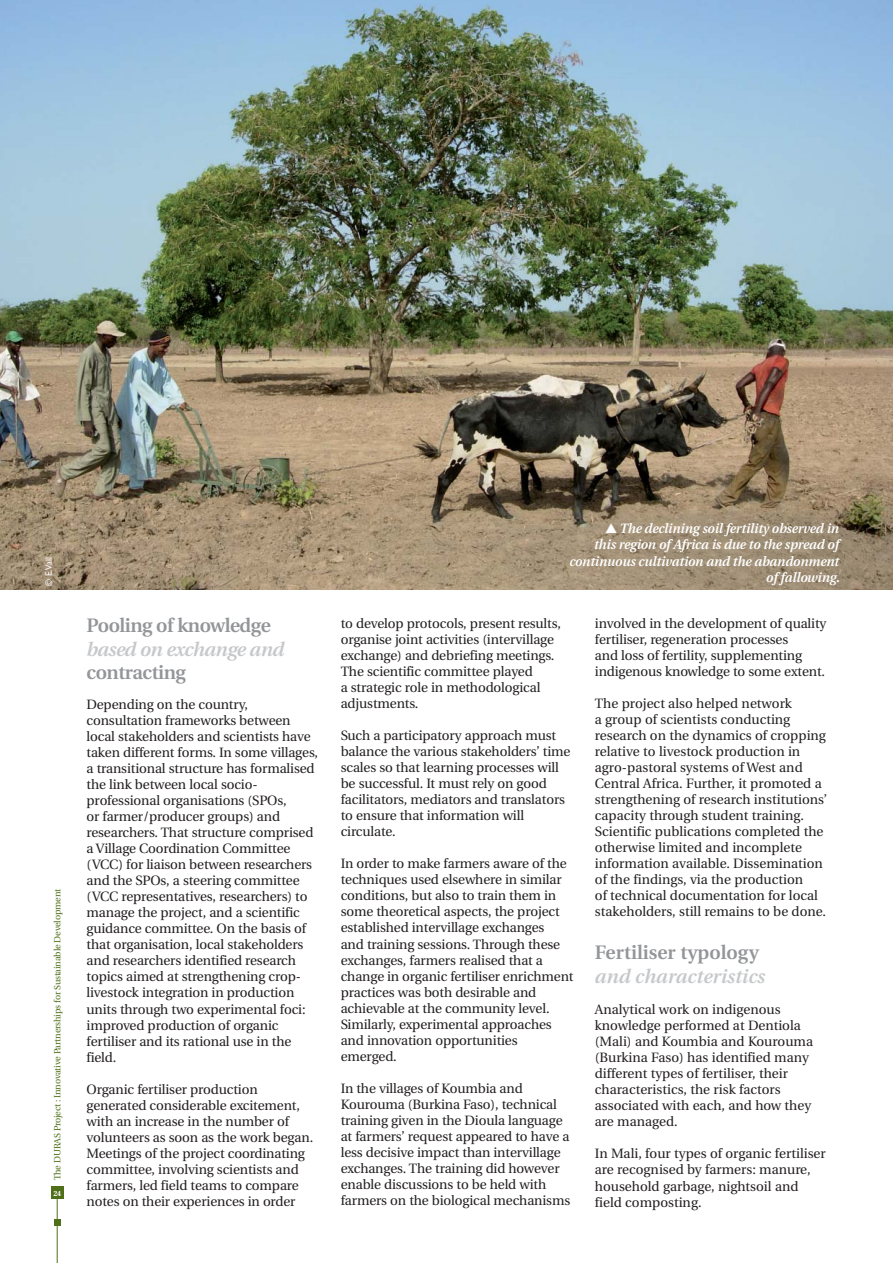
<style>
.page{position:relative;width:893px;height:1263px;background:#fff}
.page>*{position:absolute;margin:0;border:0;box-sizing:border-box;transform-origin:0 0}
.t1{font:600 19.5px "Utopia";letter-spacing:-.025em;color:#939598}
.t2{font:italic 600 19.5px "Utopia";letter-spacing:-.025em;color:#c6c8ca}
.t3{font:600 19.5px "Utopia";color:#939598}
.t4{font:italic 600 19.5px "Utopia";letter-spacing:-.005em;color:#c6c8ca}
.t5{font:13.5px/16px "Utopia";letter-spacing:-.01em;color:#231f20}
.t6{font:italic 600 13.5px/16.2px "Utopia";letter-spacing:-.01em;color:#fff;text-align:right}
.t7{font:9px "Utopia";letter-spacing:-.02em;color:#4f6f18}
.t8{font:9px "Gill Sans";color:#fff}
.t9{font:700 7.5px "Utopia";color:#fff;scale:.95 1}
</style>
<div class="page">
<svg style="left:54px;top:1220px;width:6px;height:6px"></svg>
<div style="left:51px;top:1186px;width:13px;height:13px;background:#4f6f18"></div>
<hr style="left:57px;top:1199px;width:1px;height:64px;background:#4f6f18">
<img style="left:0;top:0;width:893px;height:590px">
<svg style="left:606px;top:523px;width:11px;height:10px"></svg>
<p class="t8" style="left:43px;top:586px;width:30px;rotate:-90deg">© E.Vall</p>
<p class="t7" style="left:54px;top:1180px;width:293px;rotate:-90deg">The DURAS Project : Innovative Partnerships for Sustainable Development</p>
<p class="t9" style="left:53px;top:1190px;width:10px">24</p>
<h1 class="t1" style="left:87px;top:618px;width:186px">Pooling of knowledge</h1>
<h1 class="t2" style="left:87px;top:641px;width:199px">based on exchange and</h1>
<h1 class="t1" style="left:87px;top:665px;width:101px">contracting</h1>
<p class="t5" style="left:87px;top:697px;width:233px">Depending on the country, consultation frameworks between local stakeholders and scientists have taken different forms. In some villages, a transitional structure has formalised the link between local socio&shy;professional organisations (SPOs,<br>or farmer/producer groups) and researchers. That structure comprised a Village Coordination Committee (VCC) for liaison between researchers and the SPOs, a steering committee (VCC representatives, researchers) to manage the project, and a scientific guidance committee. On the basis of that organisation, local stakeholders and researchers identified research topics aimed at strengthening crop&shy;livestock integration in production units through two experimental foci: improved production of organic fertiliser and its rational use in the field.</p>
<p class="t5" style="left:87px;top:1082px;width:228px">Organic fertiliser production generated considerable excitement, with an increase in the number of volunteers as soon as the work began.<br>Meetings of the project coordinating committee, involving scientists and farmers, led field teams to compare notes on their experiences in order</p>
<p class="t6" style="left:569px;top:522px;width:272px">The declining soil fertility observed in<br>this region of Africa is due to the spread of continuous cultivation and the abandonment of fallowing.</p>
<p class="t5" style="left:341px;top:616px;width:222px">to develop protocols, present results, organise joint activities (intervillage exchange) and debriefing meetings.<br>The scientific committee played<br>a strategic role in methodological adjustments.</p>
<p class="t5" style="left:341px;top:728px;width:231px">Such a participatory approach must balance the various stakeholders’ time scales so that learning processes will be successful. It must rely on good facilitators, mediators and translators to ensure that information will circulate.</p>
<p class="t5" style="left:341px;top:857px;width:234px">In order to make farmers aware of the techniques used elsewhere in similar conditions, but also to train them in some theoretical aspects, the project established intervillage exchanges<br>and training sessions. Through these exchanges, farmers realised that a change in organic fertiliser enrichment practices was both desirable and achievable at the community level.<br>Similarly, experimental approaches and innovation opportunities emerged.</p>
<p class="t5" style="left:341px;top:1082px;width:231px">In the villages of Koumbia and Kourouma (Burkina Faso), technical training given in the Dioula language at farmers’ request appeared to have a less decisive impact than intervillage exchanges. The training did however enable discussions to be held with farmers on the biological mechanisms</p>
<p class="t5" style="left:595px;top:616px;width:233px">involved in the development of quality fertiliser, regeneration processes<br>and loss of fertility, supplementing indigenous knowledge to some extent.</p>
<p class="t5" style="left:595px;top:696px;width:234px">The project also helped network<br>a group of scientists conducting research on the dynamics of cropping relative to livestock production in agro-pastoral systems of West and Central Africa. Further, it promoted a strengthening of research institutions’ capacity through student training.<br>Scientific publications completed the otherwise limited and incomplete information available. Dissemination of the findings, via the production<br>of technical documentation for local stakeholders, still remains to be done.</p>
<h1 class="t3" style="left:595px;top:945px;width:166px">Fertiliser typology</h1>
<h1 class="t4" style="left:595px;top:968px;width:172px">and characteristics</h1>
<p class="t5" style="left:595px;top:1003px;width:220px">Analytical work on indigenous knowledge performed at Dentiola (Mali) and Koumbia and Kourouma (Burkina Faso) has identified many different types of fertiliser, their characteristics, the risk factors associated with each, and how they are managed.</p>
<p class="t5" style="left:595px;top:1147px;width:232px">In Mali, four types of organic fertiliser are recognised by farmers: manure, household garbage, nightsoil and field composting.</p>
</div>
